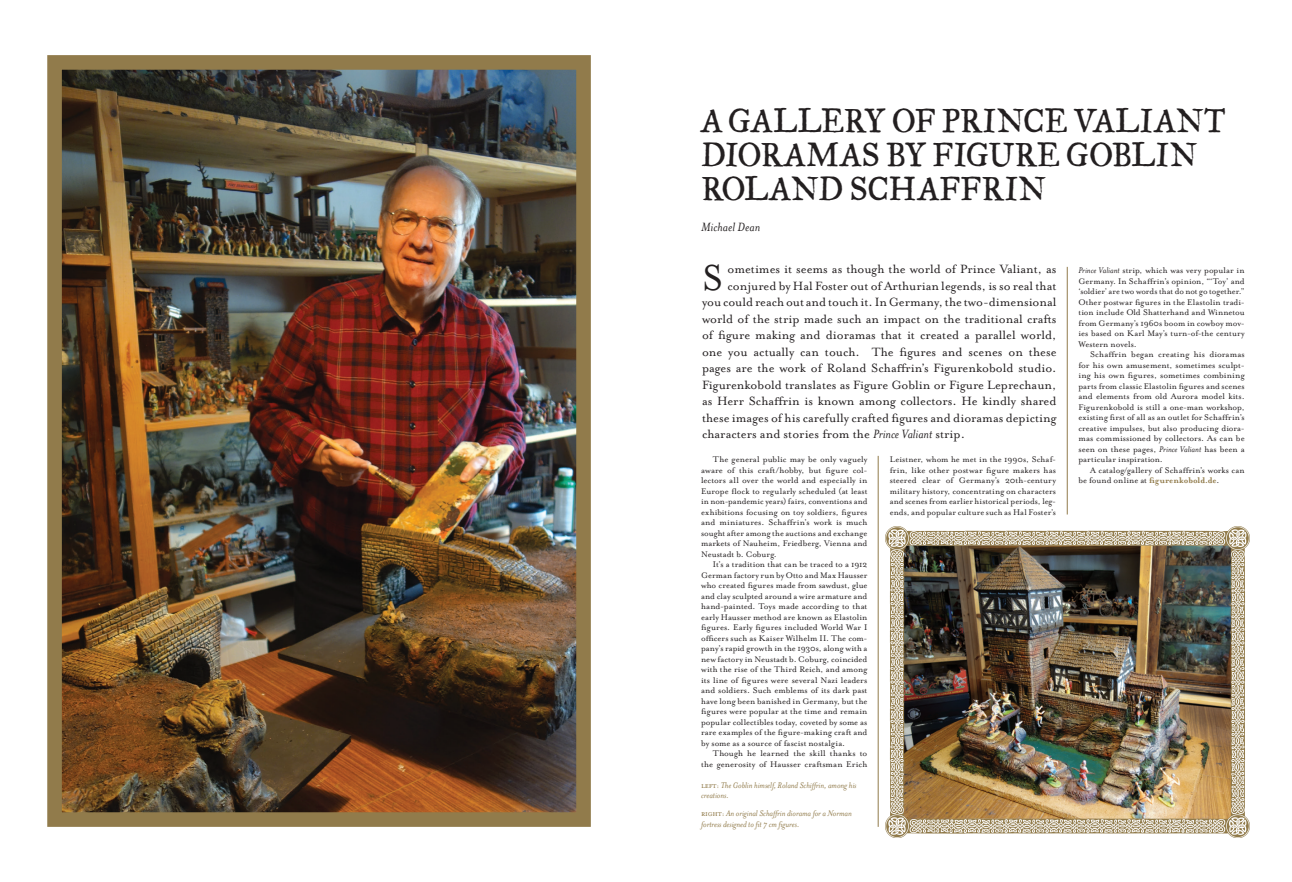
<style>
.page{position:relative;width:1292px;height:882px;background:#fff}
.page>*{position:absolute;margin:0;border:0;box-sizing:border-box;transform-origin:0 0}
.FirstParagraph{font:41.3px "Mrs Eaves OT";color:#231f20}
.t1{font:36.75px/34.1px "Historical Fell Type Roman SC";letter-spacing:-.005em;color:#231f20}
.FirstParagraph-2{font:13.83px "Mrs Eaves OT";color:#231f20}
.FirstParagraph-3{font:italic 13.83px "Mrs Eaves OT";color:#231f20}
.BODY{font:9.45px/10.5px "Mrs Eaves OT";letter-spacing:.005em;color:#231f20;text-align:justify}
.t2{font:italic 9.45px/10.5px "Mrs Eaves OT";letter-spacing:-.005em;color:#917b4b}
.s1{font-style:italic}
.s2{font-family:"Mrs Eaves Small Caps";font-style:normal;font-size:8.75px}
.s3{font-weight:700;color:#917b4b}
</style>
<div class="page">
<img style="left:63px;top:71px;width:512px;height:740px">
<div style="left:47px;top:55px;width:544px;height:772px;border:15px solid #917b4b"></div>
<hr style="left:1067px;top:267px;width:1px;height:247px;background:#917b4b">
<hr style="left:878px;top:456px;width:1px;height:371px;background:#917b4b">
<img style="left:885px;top:527px;width:364px;height:310px">
<p class="t1" style="left:701px;top:103px;width:526px">A GALLERY OF PRINCE VALIANT<br>DIORAMAS BY FIGURE GOBLIN<br>ROLAND SCHAFFRIN</p>
<p class="FirstParagraph-3" style="left:701px;top:219px;width:61px">Michael Dean</p>
<p class="FirstParagraph" style="left:702px;top:255px;width:23px">S</p>
<p class="FirstParagraph-2" style="left:727px;top:261px;width:330px">ometimes it seems as though the world of Prince Valiant, as</p>
<p class="FirstParagraph-2" style="left:727px;top:278px;width:330px">conjured by Hal Foster out of Arthurian legends, is so real that</p>
<p class="FirstParagraph-2" style="left:702px;top:294px;width:356px">you could reach out and touch it. In Germany, the two-dimensional</p>
<p class="FirstParagraph-2" style="left:702px;top:311px;width:356px">world of the strip made such an impact on the traditional crafts</p>
<p class="FirstParagraph-2" style="left:702px;top:328px;width:356px">of figure making and dioramas that it created a parallel world,</p>
<p class="FirstParagraph-2" style="left:702px;top:344px;width:356px">one you actually can touch. The figures and scenes on these</p>
<p class="FirstParagraph-2" style="left:702px;top:361px;width:356px">pages are the work of Roland Schaffrin’s Figurenkobold studio.</p>
<p class="FirstParagraph-2" style="left:702px;top:377px;width:356px">Figurenkobold translates as Figure Goblin or Figure Leprechaun,</p>
<p class="FirstParagraph-2" style="left:702px;top:394px;width:356px">as Herr Schaffrin is known among collectors. He kindly shared</p>
<p class="FirstParagraph-2" style="left:702px;top:410px;width:356px">these images of his carefully crafted figures and dioramas depicting</p>
<p class="FirstParagraph-2" style="left:702px;top:427px;width:264px">characters and stories from the <span class="s1">Prince Valiant</span> strip.</p>
<p class="BODY" style="left:701px;top:454px;width:168px;text-indent:12px">The general public may be only vaguely aware of this craft/hobby, but figure col&shy;lectors all over the world and especially in Europe flock to regularly scheduled (at least in non-pandemic years) fairs, conventions and exhibitions focusing on toy soldiers, figures and miniatures. Schaffrin’s work is much sought after among the auctions and exchange markets of Nauheim, Friedberg, Vienna and Neustadt b. Coburg.</p>
<p class="BODY" style="left:701px;top:559px;width:168px;text-indent:12px">It’s a tradition that can be traced to a 1912<br>German factory run by Otto and Max Hausser who created figures made from sawdust, glue and clay sculpted around a wire armature and hand-painted. Toys made according to that early Hausser method are known as Elastolin figures. Early figures included World War I officers such as Kaiser Wilhelm II. The com&shy;pany’s rapid growth in the 1930s, along with a new factory in Neustadt b. Coburg, coincided with the rise of the Third Reich, and among its line of figures were several Nazi leaders and soldiers. Such emblems of its dark past have long been banished in Germany, but the figures were popular at the time and remain popular collectibles today, coveted by some as rare examples of the figure-making craft and by some as a source of fascist nostalgia.</p>
<p class="BODY" style="left:701px;top:748px;width:168px;text-align:right">Though he learned the skill thanks to the generosity of Hausser craftsman Erich</p>
<p class="t2" style="left:701px;top:780px;width:157px"><span class="s2">left:</span> The Goblin himself, Roland Schiffrin, among his creations.</p>
<p class="t2" style="left:701px;top:808px;width:152px"><span class="s2">right:</span> An original Schaffrin diorama for a Norman fortress designed to fit 7 cm figures.</p>
<p class="BODY" style="left:889px;top:454px;width:168px">Leistner, whom he met in the 1990s, Schaf&shy;frin, like other postwar figure makers has steered clear of Germany’s 20th-century military history, concentrating on characters and scenes from earlier historical periods, leg&shy;ends, and popular culture such as Hal Foster’s</p>
<p class="BODY" style="left:1078px;top:265px;width:168px"><span class="s1">Prince Valiant</span> strip, which was very popular in Germany. In Schaffrin’s opinion, “‘Toy’ and ‘soldier’ are two words that do not go together.” Other postwar figures in the Elastolin tradi&shy;tion include Old Shatterhand and Winnetou from Germany’s 1960s boom in cowboy mov&shy;ies based on Karl May’s turn-of-the century Western novels.</p>
<p class="BODY" style="left:1078px;top:349px;width:168px;text-indent:12px">Schaffrin began creating his dioramas for his own amusement, sometimes sculpt&shy;ing his own figures, sometimes combining parts from classic Elastolin figures and scenes and elements from old Aurora model kits.<br>Figurenkobold is still a one-man workshop, existing first of all as an outlet for Schaffrin’s creative impulses, but also producing diora&shy;mas commissioned by collectors. As can be seen on these pages, <span class="s1">Prince Valiant</span> has been a particular inspiration.</p>
<p class="BODY" style="left:1078px;top:465px;width:168px;text-indent:12px">A catalog/gallery of Schaffrin’s works can be found online at <span class="s3">figurenkobold.de</span>.</p>
</div>
